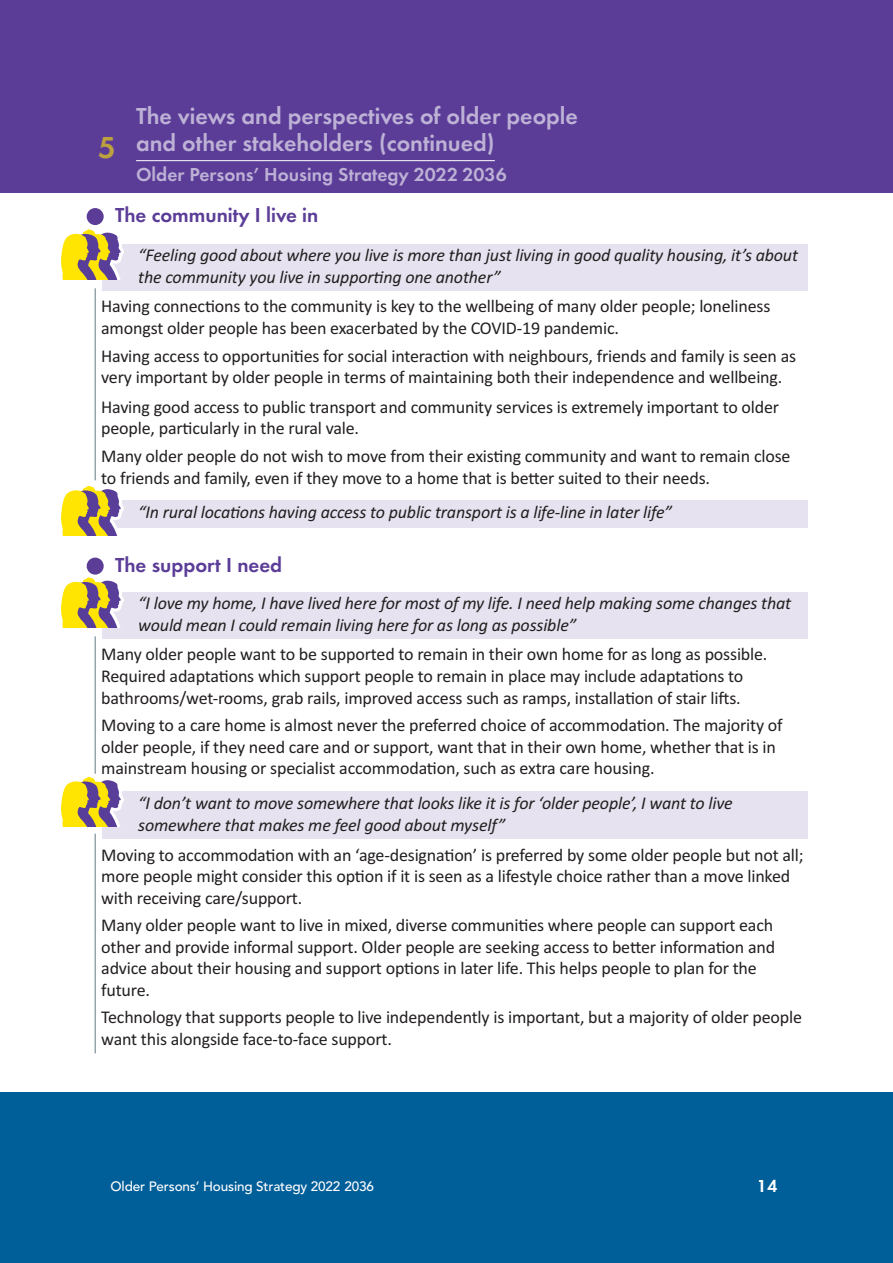
<style>
.page{position:relative;width:893px;height:1263px;background:#fff}
.page>*{position:absolute;margin:0;border:0;box-sizing:border-box;transform-origin:0 0}
.t1{font:600 24px/27.3px "Futura EFCE";color:rgb(255 255 255/.6)}
.t2{font:600 21px "Futura EFCE";color:#5b3d98}
.t3{font:600 19.5px "Futura EFCE";color:rgb(255 255 255/.6)}
.t4{font:18px/21.6px "Calibri";letter-spacing:-.01em;color:#231f20}
.t5{font:italic 18px/21.6px "Calibri";letter-spacing:-.01em;color:#231f20}
.t6{font:600 18px "Futura EFCE";color:#fff}
.t7{font:500 13.5px "Avenir";letter-spacing:-.01em;color:#fff}
.s1{font-size:31.5px;color:rgb(254 228 3/.6)}
</style>
<div class="page">
<div style="left:102px;top:244px;width:706px;height:47px;background:#e6e2ef"></div>
<div style="left:102px;top:592px;width:706px;height:47px;background:#e6e2ef"></div>
<div style="left:102px;top:791px;width:706px;height:48px;background:#e6e2ef"></div>
<div style="left:0;top:0;width:893px;height:192px;background:#5b3d98"></div>
<hr style="left:136px;top:160px;width:359px;height:1px;background:#fff">
<hr style="left:95px;top:636px;width:1px;height:138px;background:#637984">
<hr style="left:95px;top:834px;width:1px;height:219px;background:#637984">
<div style="left:102px;top:500px;width:706px;height:27px;background:#e6e2ef"></div>
<hr style="left:95px;top:288px;width:1px;height:192px;background:#637984">
<div style="left:0;top:1093px;width:893px;height:170px;background:#005e99"></div>
<svg style="left:61px;top:229px;width:63px;height:50px"></svg>
<div style="left:87px;top:208px;width:17px;height:17px;background:#5b3d98;border-radius:50%"></div>
<div style="left:87px;top:558px;width:17px;height:17px;background:#5b3d98;border-radius:50%"></div>
<svg style="left:61px;top:574px;width:63px;height:53px"></svg>
<svg style="left:61px;top:485px;width:63px;height:51px"></svg>
<svg style="left:61px;top:777px;width:63px;height:50px"></svg>
<h1 class="t1" style="left:98px;top:104px;width:481px;text-indent:38px">The views and perspectives of older people<br><span class="s1">5</span> and other stakeholders (continued)</h1>
<p class="t3" style="left:136px;top:167px;width:372px">Older Persons’ Housing Strategy 2022 2036</p>
<h3 class="t2" style="left:115px;top:207px;width:205px">The community I live in</h3>
<p class="t5" style="left:138px;top:244px;width:661px">“Feeling good about where you live is more than just living in good quality housing, it’s about the community you live in supportng one another”</p>
<p class="t4" style="left:101px;top:295px;width:671px">Having connectons to the community is key to the wellbeing of many older people; loneliness amongst older people has been exacerbated by the COVID-19 pandemic.</p>
<p class="t4" style="left:101px;top:345px;width:696px">Having access to opportunites for social interacton with neighbours, friends and family is seen as very important by older people in terms of maintaining both their independence and wellbeing.</p>
<p class="t4" style="left:101px;top:396px;width:679px">Having good access to public transport and community services is extremely important to older people, partcularly in the rural vale.</p>
<p class="t4" style="left:101px;top:445px;width:691px">Many older people do not wish to move from their existng community and want to remain close to friends and family, even if they move to a home that is beter suited to their needs.</p>
<p class="t5" style="left:138px;top:501px;width:535px">“In rural locatons having access to public transport is a life-line in later life”</p>
<h3 class="t2" style="left:115px;top:556px;width:169px">The support I need</h3>
<p class="t5" style="left:138px;top:592px;width:654px">“I love my home, I have lived here for most of my life. I need help making some changes that would mean I could remain living here for as long as possible”</p>
<p class="t4" style="left:101px;top:643px;width:668px">Many older people want to be supported to remain in their own home for as long as possible.<br>Required adaptatons which support people to remain in place may include adaptatons to bathrooms/wet-rooms, grab rails, improved access such as ramps, installaton of stair lifs.</p>
<p class="t4" style="left:101px;top:714px;width:683px">Moving to a care home is almost never the preferred choice of accommodaton. The majority of older people, if they need care and or support, want that in their own home, whether that is in mainstream housing or specialist accommodaton, such as extra care housing.</p>
<p class="t5" style="left:138px;top:792px;width:596px">“I don’t want to move somewhere that looks like it is for ‘older people’, I want to live somewhere that makes me feel good about myself”</p>
<p class="t4" style="left:101px;top:844px;width:704px">Moving to accommodaton with an ‘age-designaton’ is preferred by some older people but not all; more people might consider this opton if it is seen as a lifestyle choice rather than a move linked with receiving care/support.</p>
<p class="t4" style="left:101px;top:914px;width:675px">Many older people want to live in mixed, diverse communites where people can support each other and provide informal support. Older people are seeking access to beter informaton and advice about their housing and support optons in later life. This helps people to plan for the future.</p>
<p class="t4" style="left:101px;top:1006px;width:702px">Technology that supports people to live independently is important, but a majority of older people want this alongside face-to-face support.</p>
<p class="t7" style="left:111px;top:1175px;width:265px">Older Persons’ Housing Strategy 2022 2036</p>
<p class="t6" style="left:757px;top:1178px;width:22px">14</p>
</div>
